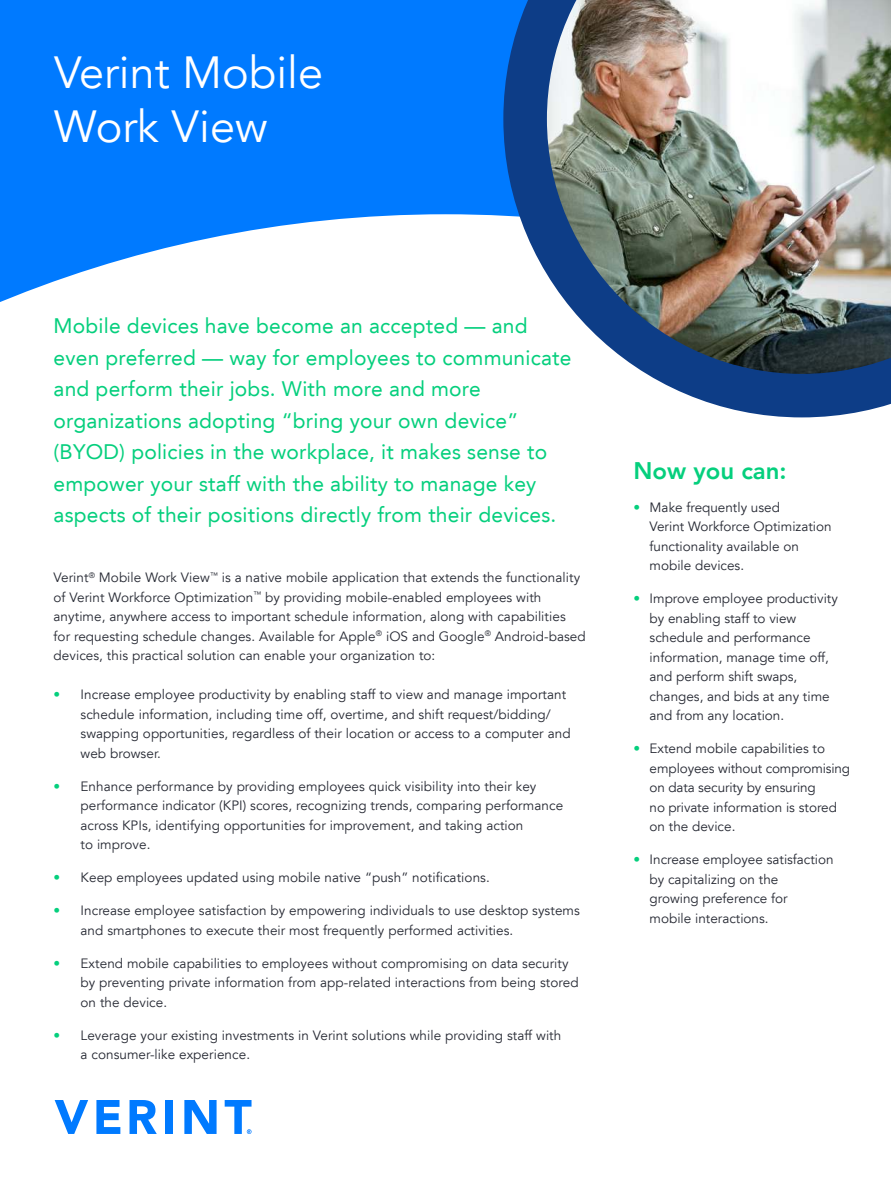
<style>
.page{position:relative;width:891px;height:1188px;background:#007aff}
.page>*{position:absolute;margin:0;border:0;box-sizing:border-box;transform-origin:0 0}
.t1{font:45px/54px "Avenir LT";color:#fff}
.t2{font:800 24px "Avenir LT";color:#05cf7d}
.t3{font:21px/31.5px "Avenir LT";letter-spacing:.01em;color:#05cf7d}
.t4{font:13.5px/19.5px "Avenir LT";letter-spacing:.005em;color:#262933}
.s1{color:#05cf7d}
</style>
<div class="page">
<div style="left:0;top:214px;width:891px;height:974px;background:#fff"></div>
<svg style="left:55px;top:1100px;width:33px;height:34px"></svg>
<svg style="left:96px;top:1100px;width:24px;height:34px"></svg>
<svg style="left:130px;top:1100px;width:27px;height:34px"></svg>
<div style="left:165px;top:1100px;width:8px;height:34px;background:#007aff"></div>
<svg style="left:184px;top:1100px;width:33px;height:34px"></svg>
<svg style="left:225px;top:1100px;width:27px;height:34px"></svg>
<img style="left:503px;top:0;width:388px;height:417px">
<h1 class="t1" style="left:54px;top:50px;width:271px">Verint Mobile<br>Work View</h1>
<p class="t3" style="left:54px;top:312px;width:519px">Mobile devices have become an accepted — and even preferred — way for employees to communicate and perform their jobs. With more and more organizations adopting “bring your own device” (BYOD) policies in the workplace, it makes sense to empower your staff with the ability to manage key aspects of their positions directly from their devices.</p>
<p class="t4" style="left:54px;top:569px;width:534px">Verint<sup>®</sup> Mobile Work View<sup>™</sup> is a native mobile application that extends the functionality of Verint Workforce Optimization<sup>™</sup> by providing mobile-enabled employees with anytime, anywhere access to important schedule information, along with capabilities for requesting schedule changes. Available for Apple<sup>®</sup> iOS and Google<sup>®</sup> Android-based devices, this practical solution can enable your organization to:</p>
<p class="t4" style="left:81px;top:686px;width:492px;text-indent:-27px"><span class="s1">•</span> Increase employee productivity by enabling staff to view and manage important schedule information, including time off, overtime, and shift request/bidding/ swapping opportunities, regardless of their location or access to a computer and web browser.</p>
<p class="t4" style="left:81px;top:778px;width:484px;text-indent:-27px"><span class="s1">•</span> Enhance performance by providing employees quick visibility into their key performance indicator (KPI) scores, recognizing trends, comparing performance across KPIs, identifying opportunities for improvement, and taking action<br>to improve.</p>
<p class="t4" style="left:54px;top:868px;width:438px"><span class="s1">•</span> Keep employees updated using mobile native “push” notifications.</p>
<p class="t4" style="left:81px;top:902px;width:501px;text-indent:-27px"><span class="s1">•</span> Increase employee satisfaction by empowering individuals to use desktop systems and smartphones to execute their most frequently performed activities.</p>
<p class="t4" style="left:81px;top:955px;width:500px;text-indent:-27px"><span class="s1">•</span> Extend mobile capabilities to employees without compromising on data security by preventing private information from app-related interactions from being stored on the device.</p>
<p class="t4" style="left:81px;top:1027px;width:482px;text-indent:-27px"><span class="s1">•</span> Leverage your existing investments in Verint solutions while providing staff with a consumer-like experience.</p>
<h2 class="t2" style="left:633px;top:460px;width:155px">Now you can:</h2>
<p class="t4" style="left:650px;top:499px;width:183px;text-indent:-16px"><span class="s1">•</span> Make frequently used<br>Verint Workforce Optimization functionality available on mobile devices.</p>
<p class="t4" style="left:650px;top:590px;width:190px;text-indent:-16px"><span class="s1">•</span> Improve employee productivity by enabling staff to view schedule and performance information, manage time off, and perform shift swaps, changes, and bids at any time and from any location.</p>
<p class="t4" style="left:650px;top:740px;width:202px;text-indent:-16px"><span class="s1">•</span> Extend mobile capabilities to employees without compromising on data security by ensuring<br>no private information is stored on the device.</p>
<p class="t4" style="left:650px;top:851px;width:186px;text-indent:-16px"><span class="s1">•</span> Increase employee satisfaction by capitalizing on the<br>growing preference for<br>mobile interactions.</p>
</div>
